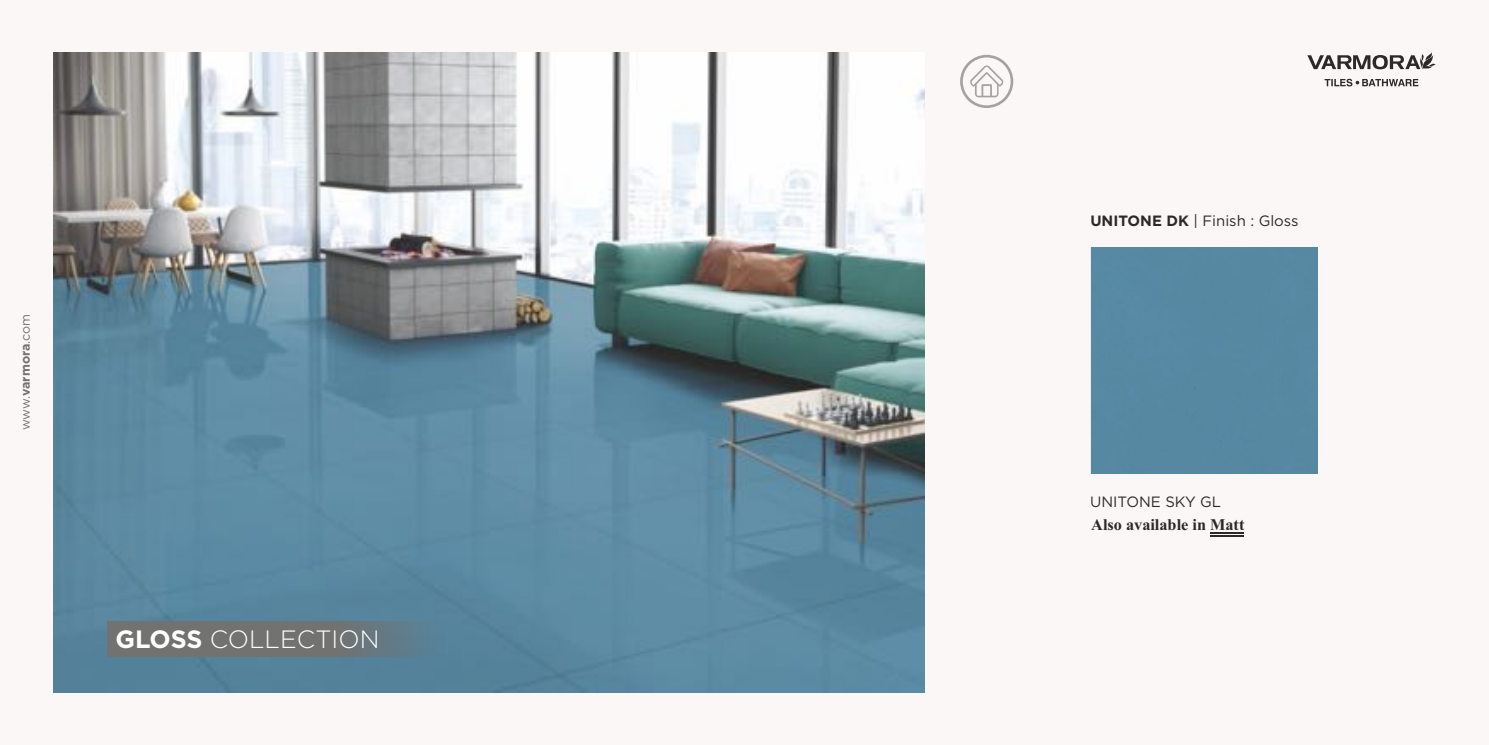
<style>
.page{position:relative;width:1489px;height:745px;background:#fff}
.page>*{position:absolute;margin:0;border:0;box-sizing:border-box;transform-origin:0 0}
.t1{font:300 25px "Gotham Pro";color:#fefefe}
.t2{font:700 16.25px "Times New Roman";color:#2b2a29}
.t3{font:14.88px "Gotham Pro";color:#2b2a29}
.t4{font:12.5px "Gotham Pro";letter-spacing:-.01em;color:#727271}
.s1{font-weight:700}
</style>
<div class="page">
<div style="left:0;top:0;width:1488px;height:744px;background:#faf7f6"></div>
<svg style="left:1307px;top:52px;width:128px;height:18px"></svg>
<svg style="left:1324px;top:79px;width:94px;height:7px"></svg>
<img style="left:53px;top:52px;width:871px;height:640px">
<div style="left:1091px;top:247px;width:226px;height:226px;background:#5688a1"></div>
<svg style="left:960px;top:55px;width:53px;height:53px"></svg>
<hr style="left:1210px;top:532px;width:34px;height:1px;background:#2b2a29">
<hr style="left:1210px;top:535px;width:34px;height:1px;background:#2b2a29">
<svg style="left:107px;top:621px;width:338px;height:35px;fill:#727271"></svg>
<p class="t4" style="left:19px;top:430px;width:118px;rotate:-90deg">www.<span class="s1">varmora</span>.com</p>
<h1 class="t1" style="left:115px;top:625px;width:265px"><span class="s1">GLOSS</span> COLLECTION</h1>
<p class="t3" style="left:1090px;top:212px;width:210px"><span class="s1">UNITONE DK</span> | Finish : Gloss</p>
<p class="t3" style="left:1090px;top:493px;width:132px">UNITONE SKY GL</p>
<p class="t2" style="left:1091px;top:512px;width:155px">Also available in Matt</p>
</div>
